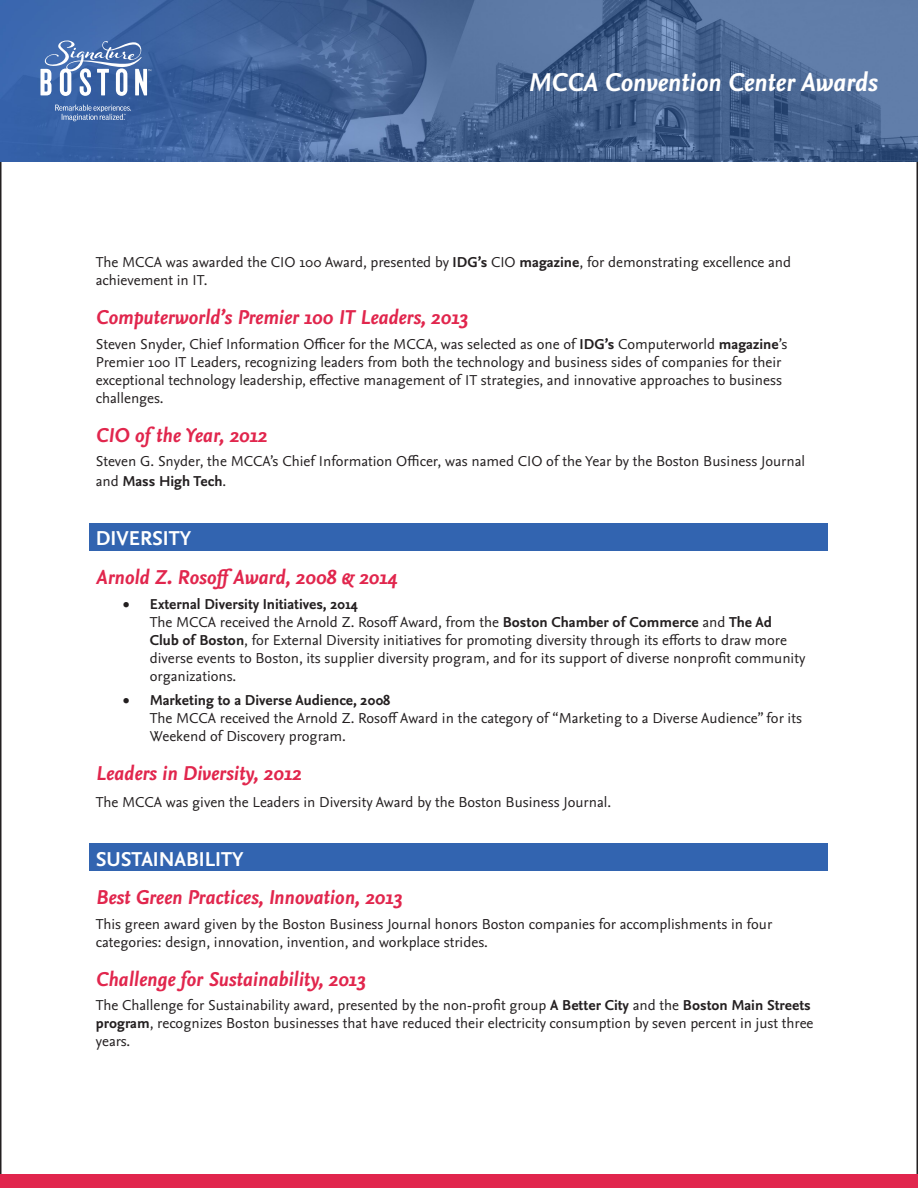
<style>
.page{position:relative;width:918px;height:1188px;background:#fff}
.page>*{position:absolute;margin:0;border:0;box-sizing:border-box;transform-origin:0 0}
.t1{font:italic 700 27px "Nexus Sans Pro";color:#fff}
.Paragraph_Style_4{font:italic 700 21px "Nexus Sans Pro";color:#e1264d}
.Paragraph_Style_1{font:700 21px "Nexus Sans Pro";color:#fff}
.Paragraph_Style_3{font:15px/18px "Nexus Sans Pro";color:#231f20}
.Paragraph_Style_4-2{font:15px/18px "Nexus Sans Pro";color:#231f20}
.s1{font-weight:700}
</style>
<div class="page">
<img style="left:0;top:0;width:918px;height:162px">
<div style="left:0;top:1174px;width:918px;height:14px;background:#e1264d"></div>
<svg style="left:40px;top:40px;width:111px;height:81px;background:#6786b9"></svg>
<div style="left:89px;top:523px;width:739px;height:28px;background:#3264b0"></div>
<div style="left:89px;top:843px;width:739px;height:28px;background:#3264b0"></div>
<h1 class="t1" style="left:528px;top:62px;width:351px">MCCA Convention Center Awards</h1>
<p class="Paragraph_Style_4-2" style="left:96px;top:253px;width:697px">The MCCA was awarded the CIO 100 Award, presented by <span class="s1">IDG’s</span> CIO <span class="s1">magazine</span>, for demonstrating excellence and achievement in IT.</p>
<p class="Paragraph_Style_4" style="left:96px;top:301px;width:374px">Computerworld’s Premier 100 IT Leaders, 2013</p>
<p class="Paragraph_Style_3" style="left:96px;top:334px;width:693px">Steven Snyder, Chief Information Officer for the MCCA, was selected as one of <span class="s1">IDG’s</span> Computerworld <span class="s1">magazine</span>’s Premier 100 IT Leaders, recognizing leaders from both the technology and business sides of companies for their exceptional technology leadership, effective management of IT strategies, and innovative approaches to business challenges.</p>
<p class="Paragraph_Style_4" style="left:96px;top:419px;width:173px">CIO of the Year, 2012</p>
<p class="Paragraph_Style_3" style="left:96px;top:451px;width:711px;line-height:19.8px">Steven G. Snyder, the MCCA’s Chief Information Officer, was named CIO of the Year by the Boston Business Journal and <span class="s1">Mass High Tech</span>.</p>
<p class="Paragraph_Style_1" style="left:96px;top:522px;width:97px">DIVERSITY</p>
<p class="Paragraph_Style_4" style="left:96px;top:561px;width:303px">Arnold Z. RosoffAward, 2008 &amp; 2014</p>
<p class="Paragraph_Style_3" style="left:150px;top:594px;width:657px;text-indent:-27px">• <span class="s1">External Diversity Initiatives, 2014<br></span>The MCCA received the Arnold Z. Rosoff Award, from the <span class="s1">Boston Chamber of Commerce</span> and <span class="s1">The Ad<br>Club of Boston</span>, for External Diversity initiatives for promoting diversity through its efforts to draw more diverse events to Boston, its supplier diversity program, and for its support of diverse nonprofit community organizations.</p>
<p class="Paragraph_Style_3" style="left:150px;top:691px;width:654px;text-indent:-27px">• <span class="s1">Marketing to a Diverse Audience, 2008<br></span>The MCCA received the Arnold Z. Rosoff Award in the category of “Marketing to a Diverse Audience” for its<br>Weekend of Discovery program.</p>
<p class="Paragraph_Style_4" style="left:96px;top:757px;width:207px">Leaders in Diversity, 2012</p>
<p class="Paragraph_Style_3" style="left:96px;top:792px;width:517px">The MCCA was given the Leaders in Diversity Award by the Boston Business Journal.</p>
<p class="Paragraph_Style_1" style="left:96px;top:843px;width:149px">SUSTAINABILITY</p>
<p class="Paragraph_Style_4" style="left:96px;top:881px;width:308px">Best Green Practices, Innovation, 2013</p>
<p class="Paragraph_Style_3" style="left:96px;top:914px;width:678px">This green award given by the Boston Business Journal honors Boston companies for accomplishments in four categories: design, innovation, invention, and workplace strides.</p>
<p class="Paragraph_Style_4" style="left:96px;top:963px;width:271px">Challenge for Sustainability, 2013</p>
<p class="Paragraph_Style_3" style="left:96px;top:996px;width:719px">The Challenge for Sustainability award, presented by the non-profit group <span class="s1">A Better City</span> and the <span class="s1">Boston Main Streets program</span>, recognizes Boston businesses that have reduced their electricity consumption by seven percent in just three years.</p>
</div>
